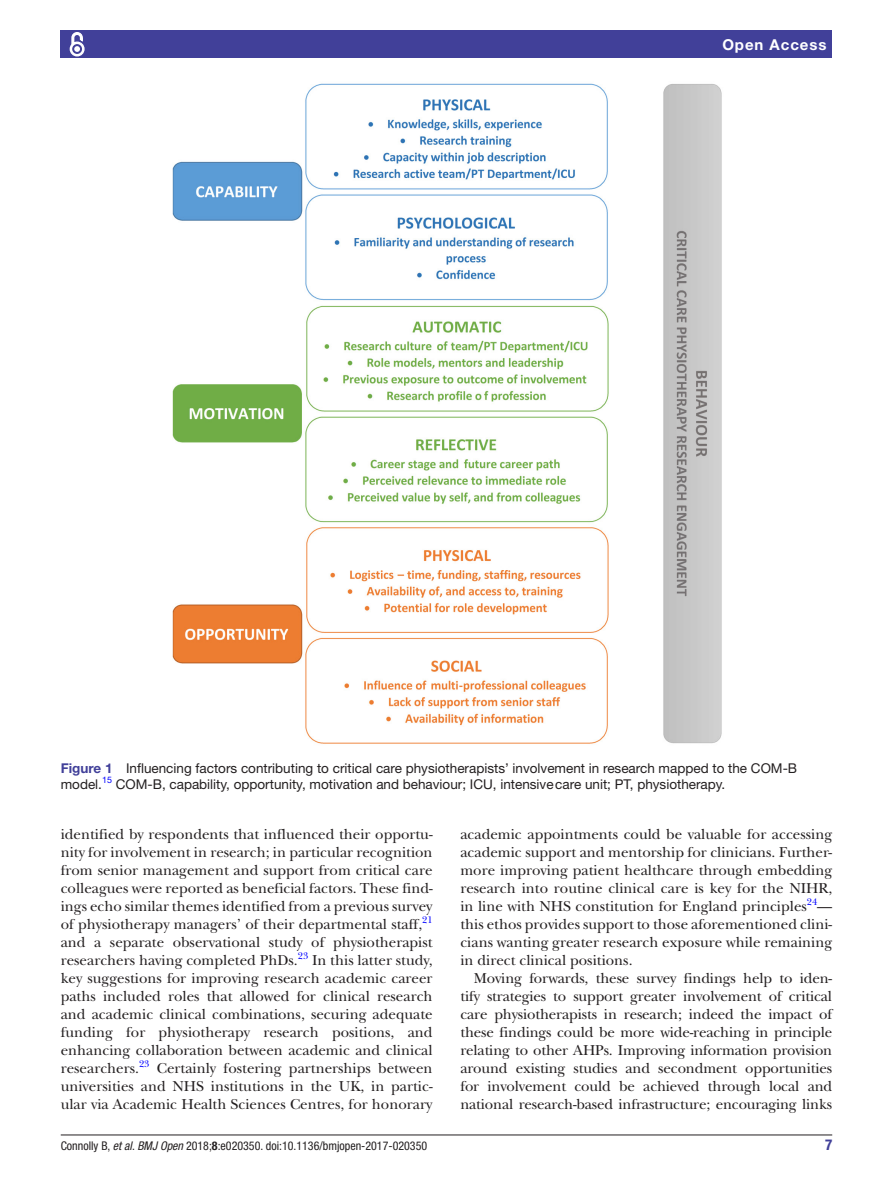
<style>
.page{position:relative;width:893px;height:1191px;background:#fff}
.page>*{position:absolute;margin:0;border:0;box-sizing:border-box;transform-origin:0 0}
.t1{font:15px/18px "New Baskerville";color:#231f20;text-align:justify}
.t2{font:700 15px "Helvetica Neue LT Std";letter-spacing:.065em;color:#fff}
.t3{font:700 condensed 15px "Helvetica Neue LT Std";color:#414099}
.t4{font:13.5px/16.2px "Helvetica Neue LT Std";color:#231f20}
.t5{font:condensed 12px "Helvetica Neue LT Std";color:#231f20}
.t6{font:9.9px "New Baskerville";color:#00f}
.s1{font-weight:700;color:#414099}
.s2{font-style:italic}
.s3{font-weight:700}
</style>
<div class="page">
<hr style="left:61px;top:1134px;width:771px;height:1px;background:#231f20">
<div style="left:61px;top:31px;width:771px;height:27px;background:#414099"></div>
<svg style="left:69px;top:32px;width:16px;height:25px"></svg>
<img style="left:172px;top:83px;width:550px;height:661px">
<p class="t2" style="left:722px;top:35px;width:106px">Open Access</p>
<p class="t4" style="left:61px;top:759px;width:738px"><span class="s1">Figure 1</span> Influencing factors contributing to critical care physiotherapists’ involvement in research mapped to the COM-B model.<sup>15</sup> COM-B, capability, opportunity, motivation and behaviour; ICU, intensivecare unit; PT, physiotherapy.</p>
<p class="t1" style="left:61px;top:825px;width:373px">identified by respondents that influenced their opportu&shy;nity for involvement in research; in particular recognition from senior management and support from critical care colleagues were reported as beneficial factors. These find&shy;ings echo similar themes identified from a previous survey of physiotherapy managers’ of their departmental staff,</p>
<p class="t6" style="left:422px;top:913px;width:12px">21</p>
<p class="t1" style="left:61px;top:933px;width:373px">and a separate observational study of physiotherapist researchers having completed PhDs.</p>
<p class="t6" style="left:298px;top:949px;width:12px">23</p>
<p class="t1" style="left:61px;top:951px;width:373px;text-indent:251px">In this latter study, key suggestions for improving research academic career paths included roles that allowed for clinical research and academic clinical combinations, securing adequate funding for physiotherapy research positions, and enhancing collaboration between academic and clinical researchers.</p>
<p class="t6" style="left:139px;top:1057px;width:12px">23</p>
<p class="t1" style="left:61px;top:1059px;width:373px;text-indent:96px">Certainly fostering partnerships between universities and NHS institutions in the UK, in partic&shy;ular via Academic Health Sciences Centres, for honorary</p>
<p class="t1" style="left:460px;top:825px;width:373px">academic appointments could be valuable for accessing academic support and mentorship for clinicians. Further&shy;more improving patient healthcare through embedding research into routine clinical care is key for the NIHR, in line with NHS constitution for England principles<sup>24</sup>— this ethos provides support to those aforementioned clini&shy;cians wanting greater research exposure while remaining in direct clinical positions.</p>
<p class="t1" style="left:460px;top:969px;width:373px;text-indent:14px">Moving forwards, these survey findings help to iden&shy;tify strategies to support greater involvement of critical care physiotherapists in research; indeed the impact of these findings could be more wide-reaching in principle relating to other AHPs. Improving information provision around existing studies and secondment opportunities for involvement could be achieved through local and national research-based infrastructure; encouraging links</p>
<p class="t5" style="left:61px;top:1138px;width:368px">Connolly B, <span class="s2">et al</span>. <span class="s2">BMJ Open</span> 2018;<span class="s3">8</span>:e020350. doi:10.1136/bmjopen-2017-020350</p>
<p class="t3" style="left:825px;top:1135px;width:9px">7</p>
</div>
